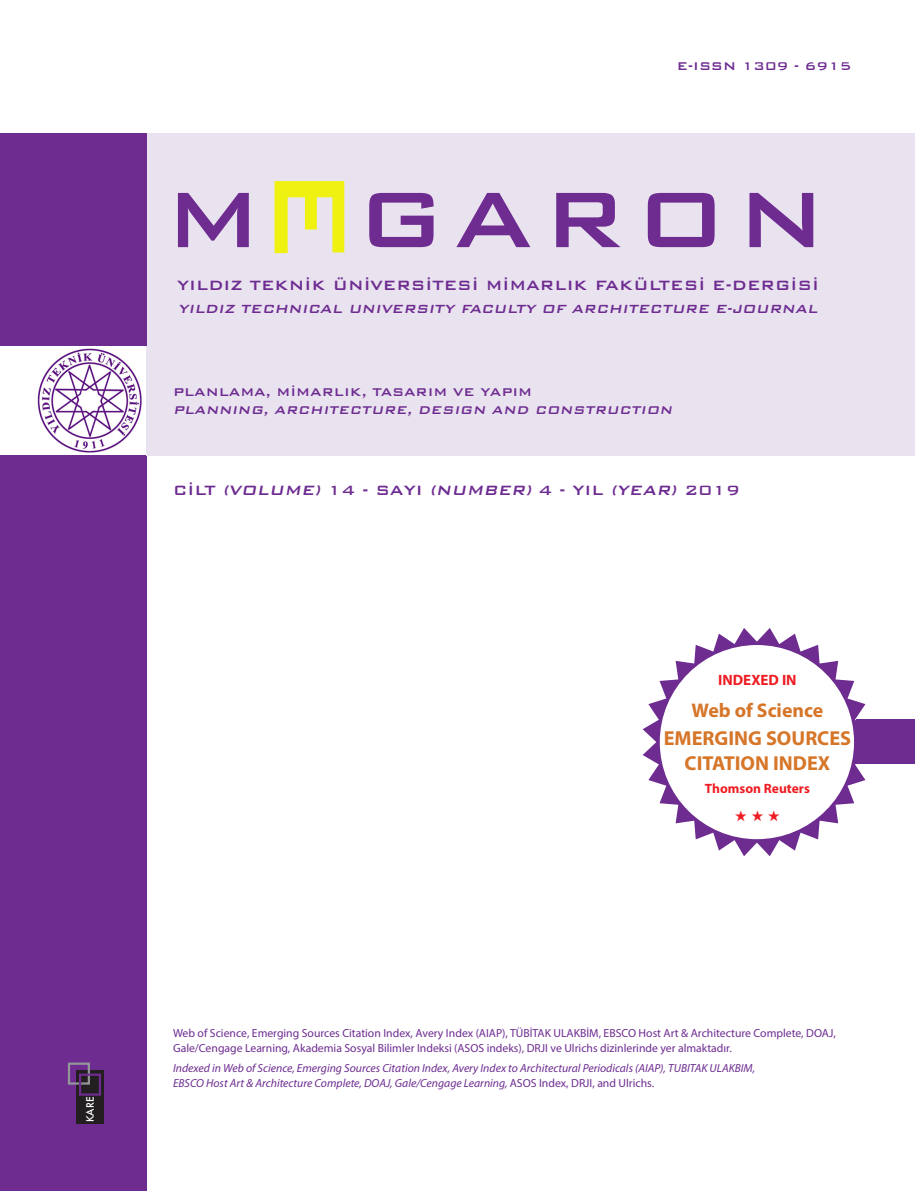
<style>
.page{position:relative;width:915px;height:1191px;background:#fff}
.page>*{position:absolute;margin:0;border:0;box-sizing:border-box;transform-origin:0 0}
.t1{font:500 135px "Bank Gothic BT";color:#eff210}
.t2{font:500 105px "Bank Gothic BT";letter-spacing:.08em;color:#6e2c91}
.t3{font:700 20.25px "Myriad Pro";color:#d67629}
.t4{font:700 19.8px "Myriad Pro";color:#d67629}
.t5{font:500 18px "Bank Gothic BT";color:#6e2c91}
.t6{font:italic 500 18px "Bank Gothic BT";color:#6e2c91}
.t7{font:italic 500 15.75px "Bank Gothic BT";color:#6e2c91}
.t8{font:500 15px "Bank Gothic BT";color:#6e2c91}
.t9{font:italic 500 15px "Bank Gothic BT";color:#6e2c91}
.t10{font:700 15px "Myriad Pro";color:#ee1d23}
.t11{font:15px "Zapf Dingbats ITC";color:#ee1d23}
.t12{font:700 13.5px "Myriad Pro";color:#ee1d23}
.t13{font:11.7px/15px "Myriad Pro";color:#6e2c91}
.t14{font:italic 11.7px "Myriad Pro";color:#6e2c91}
.t15{font:500 9.9px "Futura";color:#fff}
.s1{font-style:normal}
</style>
<div class="page">
<div style="left:0;top:455px;width:147px;height:736px;background:#6e2c91"></div>
<div style="left:147px;top:133px;width:767px;height:322px;background:#e9e2ef"></div>
<img style="left:37px;top:348px;width:105px;height:105px">
<div style="left:0;top:133px;width:147px;height:213px;background:#6e2c91"></div>
<div style="left:76px;top:1070px;width:28px;height:53px;background:#231f20"></div>
<div style="left:68px;top:1062px;width:22px;height:22px;border:2px solid #939598"></div>
<div style="left:79px;top:1073px;width:22px;height:22px;border:2px solid #6e2c91"></div>
<svg style="left:642px;top:628px;width:224px;height:228px"></svg>
<div style="left:659px;top:645px;width:194px;height:194px;background:#fff;border-radius:50%"></div>
<div style="left:855px;top:719px;width:59px;height:45px;background:#6e2c91"></div>
<p class="t8" style="left:676px;top:58px;width:176px">E-ISSN 1309 - 6915</p>
<p class="t2" style="left:164px;top:162px;width:99px">M</p>
<p class="t1" style="left:384px;top:163px;width:103px;rotate:90deg">E</p>
<p class="t2" style="left:356px;top:162px;width:472px">GARON</p>
<p class="t5" style="left:177px;top:276px;width:643px">YILDIZ TEKNİK ÜNİVERSİTESİ MİMARLIK FAKÜLTESİ E-DERGİSİ</p>
<p class="t7" style="left:178px;top:301px;width:644px">YILDIZ TECHNICAL UNIVERSITY FACULTY OF ARCHITECTURE E-JOURNAL</p>
<p class="t8" style="left:173px;top:384px;width:360px">PLANLAMA, MİMARLIK, TASARIM VE YAPIM</p>
<p class="t9" style="left:173px;top:402px;width:503px">PLANNING, ARCHITECTURE, DESIGN AND CONSTRUCTION</p>
<p class="t6" style="left:173px;top:481px;width:568px"><span class="s1">C İ LT</span> (VOLUME) <span class="s1">1 4 - SAYI</span> (NUMBER) <span class="s1">4 - YI L</span> (YEAR) <span class="s1">2 0 1 9</span></p>
<p class="t10" style="left:718px;top:670px;width:80px">INDEXED IN</p>
<p class="t4" style="left:691px;top:697px;width:133px">Web of Science</p>
<p class="t3" style="left:663px;top:725px;width:189px">EMERGING SOURCES</p>
<p class="t3" style="left:684px;top:750px;width:147px">CITATION INDEX</p>
<p class="t12" style="left:704px;top:780px;width:106px">Thomson Reuters</p>
<p class="t11" style="left:734px;top:808px;width:47px">★ ★ ★</p>
<p class="t15" style="left:83px;top:1122px;width:27px;rotate:-90deg">KARE</p>
<p class="t13" style="left:173px;top:1025px;width:664px">Web of Science, Emerging Sources Citation Index, Avery Index (AIAP), TÜBİTAK ULAKBİM, EBSCO Host Art &amp; Architecture Complete, DOAJ,<br>Gale/Cengage Learning, Akademia Sosyal Bilimler Indeksi (ASOS indeks), DRJI ve Ulrichs dizinlerinde yer almaktadır.</p>
<p class="t14" style="left:173px;top:1060px;width:583px">Indexed in Web of Science, Emerging Sources Citation Index, Avery Index to Architectural Periodicals (AIAP), TUBITAK ULAKBIM,</p>
<p class="t14" style="left:173px;top:1075px;width:482px">EBSCO Host Art &amp; Architecture Complete, DOAJ, Gale/Cengage Learning, <span class="s1">ASOS Index, DRJI, and Ulrichs.</span></p>
</div>
